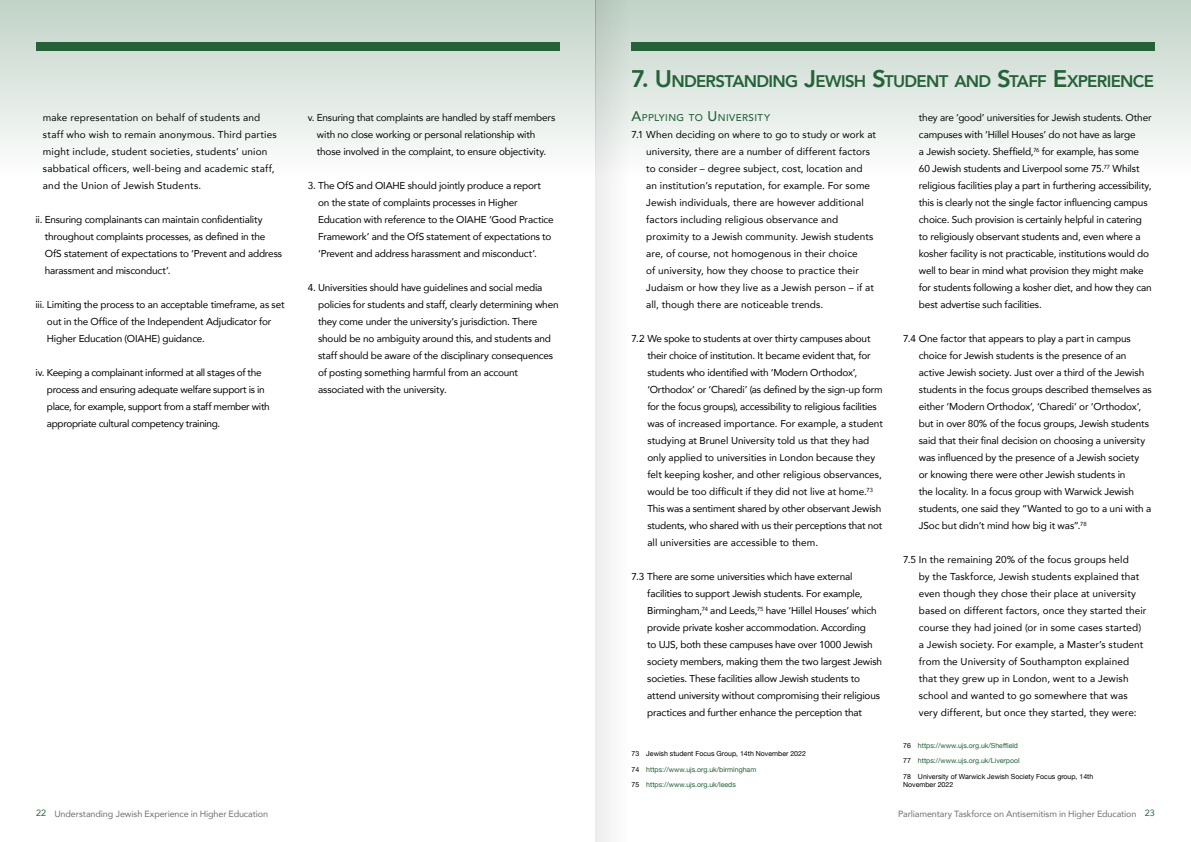
<style>
.page{position:relative;width:1191px;height:842px;background:#fff}
.page>*{position:absolute;margin:0;border:0;box-sizing:border-box;transform-origin:0 0}
.t1{font:800 16.8px "Avenir";letter-spacing:-.04em;color:#25623a}
.t2{font:10px/17px "Avenir";letter-spacing:-.015em;color:#000}
.t3{font:10px/17px "Avenir";letter-spacing:.01em;color:#000}
.t4{font:10px/17px "Avenir";letter-spacing:.015em;color:#000}
.t5{font:500 9.8px "Avenir";letter-spacing:.035em;color:#25623a}
.t6{font:9px "Avenir";letter-spacing:-.015em;color:#706f6f}
.t7{font:7px "Helvetica Neue";color:#25623a}
.t8{font:7px/8.4px "Helvetica Neue";color:#000}
.s1{font-size:24px}
.s2{font-size:14px}
.s3{color:#000}
.s4{color:#25623a}
</style>
<div class="page">
<svg style="left:0;top:0;width:595px;height:150px;background:#d1ded5"></svg>
<svg style="left:631px;top:0;width:560px;height:150px;background:#d1ddd5"></svg>
<svg style="left:595px;top:0;width:36px;height:842px;fill:#f3f3f3"></svg>
<p class="t4" style="left:43px;top:109px;width:235px">make representation on behalf of students and staff who wish to remain anonymous. Third parties might include, student societies, students’ union sabbatical officers, well-being and academic staff, and the Union of Jewish Students.</p>
<p class="t2" style="left:45px;top:211px;width:239px;text-indent:-9px">ii. Ensuring complainants can maintain confidentiality throughout complaints processes, as defined in the OfS statement of expectations to ‘Prevent and address harassment and misconduct’.</p>
<p class="t2" style="left:47px;top:296px;width:239px;text-indent:-12px">iii. Limiting the process to an acceptable timeframe, as set out in the Office of the Independent Adjudicator for<br>Higher Education (OIAHE) guidance.</p>
<p class="t2" style="left:47px;top:364px;width:224px;text-indent:-11px">iv. Keeping a complainant informed at all stages of the process and ensuring adequate welfare support is in place, for example, support from a staff member with appropriate cultural competency training.</p>
<p class="t2" style="left:317px;top:109px;width:240px;text-indent:-9px">v. Ensuring that complaints are handled by staff members with no close working or personal relationship with those involved in the complaint, to ensure objectivity.</p>
<p class="t2" style="left:318px;top:177px;width:237px;text-indent:-10px">3. The OfS and OIAHE should jointly produce a report on the state of complaints processes in Higher Education with reference to the OIAHE ‘Good Practice Framework’ and the OfS statement of expectations to ‘Prevent and address harassment and misconduct’.</p>
<p class="t2" style="left:318px;top:279px;width:242px;text-indent:-10px">4. Universities should have guidelines and social media policies for students and staff, clearly determining when they come under the university’s jurisdiction. There should be no ambiguity around this, and students and staff should be aware of the disciplinary consequences of posting something harmful from an account associated with the university.</p>
<h1 class="t1" style="left:631px;top:68px;width:524px"><span class="s1">7. U</span> NDERSTANDING <span class="s1">J</span>EWISH <span class="s1">S</span>TUDENT AND <span class="s1">S</span>TAFF <span class="s1">E</span>XPERIENCE</h1>
<p class="t5" style="left:631px;top:109px;width:140px"><span class="s2">A</span>PPLYING TO <span class="s2">U</span> NIVERSITY</p>
<p class="t3" style="left:646px;top:126px;width:231px;text-indent:-15px">7.1 When deciding on where to go to study or work at university, there are a number of different factors to consider – degree subject, cost, location and<br>an institution’s reputation, for example. For some Jewish individuals, there are however additional factors including religious observance and proximity to a Jewish community. Jewish students are, of course, not homogenous in their choice<br>of university, how they choose to practice their Judaism or how they live as a Jewish person – if at all, though there are noticeable trends.</p>
<p class="t2" style="left:647px;top:330px;width:237px;text-indent:-16px">7.2 We spoke to students at over thirty campuses about their choice of institution. It became evident that, for students who identified with ‘Modern Orthodox’, ‘Orthodox’ or ‘Charedi’ (as defined by the sign-up form for the focus groups), accessibility to religious facilities was of increased importance. For example, a student studying at Brunel University told us that they had only applied to universities in London because they felt keeping kosher, and other religious observances, would be too difficult if they did not live at home.<sup>73<br></sup>This was a sentiment shared by other observant Jewish students, who shared with us their perceptions that not all universities are accessible to them.</p>
<p class="t2" style="left:647px;top:568px;width:236px;text-indent:-16px">7.3 There are some universities which have external facilities to support Jewish students. For example, Birmingham,<sup>74</sup> and Leeds,<sup>75</sup> have ‘Hillel Houses’ which provide private kosher accommodation. According<br>to UJS, both these campuses have over 1000 Jewish society members, making them the two largest Jewish societies. These facilities allow Jewish students to attend university without compromising their religious practices and further enhance the perception that</p>
<p class="t8" style="left:631px;top:750px;width:176px">73 Jewish student Focus Group, 14th November 2022</p>
<p class="t7" style="left:631px;top:764px;width:126px"><span class="s3">74</span> https://www.ujs.org.uk/birmingham</p>
<p class="t7" style="left:631px;top:779px;width:106px"><span class="s3">75</span> https://www.ujs.org.uk/leeds</p>
<p class="t2" style="left:919px;top:109px;width:234px">they are ‘good’ universities for Jewish students. Other campuses with ‘Hillel Houses’ do not have as large<br>a Jewish society. Sheffield,<sup>76</sup> for example, has some 60 Jewish students and Liverpool some 75.<sup>77</sup> Whilst religious facilities play a part in furthering accessibility, this is clearly not the single factor influencing campus choice. Such provision is certainly helpful in catering to religiously observant students and, even where a kosher facility is not practicable, institutions would do well to bear in mind what provision they might make for students following a kosher diet, and how they can best advertise such facilities.</p>
<p class="t2" style="left:918px;top:330px;width:234px;text-indent:-16px">7.4 One factor that appears to play a part in campus choice for Jewish students is the presence of an active Jewish society. Just over a third of the Jewish students in the focus groups described themselves as either ‘Modern Orthodox’, ‘Charedi’ or ‘Orthodox’, but in over 80% of the focus groups, Jewish students said that their final decision on choosing a university was influenced by the presence of a Jewish society<br>or knowing there were other Jewish students in<br>the locality. In a focus group with Warwick Jewish students, one said they “Wanted to go to a uni with a JSoc but didn’t mind how big it was”.<sup>78</sup></p>
<p class="t3" style="left:919px;top:551px;width:229px;text-indent:-16px">7.5 In the remaining 20% of the focus groups held<br>by the Taskforce, Jewish students explained that even though they chose their place at university based on different factors, once they started their course they had joined (or in some cases started) a Jewish society. For example, a Master’s student from the University of Southampton explained that they grew up in London, went to a Jewish school and wanted to go somewhere that was very different, but once they started, they were:</p>
<p class="t7" style="left:903px;top:740px;width:116px"><span class="s3">76</span> https://www.ujs.org.uk/Sheffield</p>
<p class="t7" style="left:903px;top:755px;width:118px"><span class="s3">77</span> https://www.ujs.org.uk/Liverpool</p>
<p class="t8" style="left:903px;top:772px;width:192px">78 University of Warwick Jewish Society Focus group, 14th<br>November 2022</p>
<p class="t6" style="left:36px;top:806px;width:234px"><span class="s4">22</span> Understanding Jewish Experience in Higher Education</p>
<p class="t6" style="left:898px;top:806px;width:258px">Parliamentary Taskforce on Antisemitism in Higher Education <span class="s4">23</span></p>
</div>
